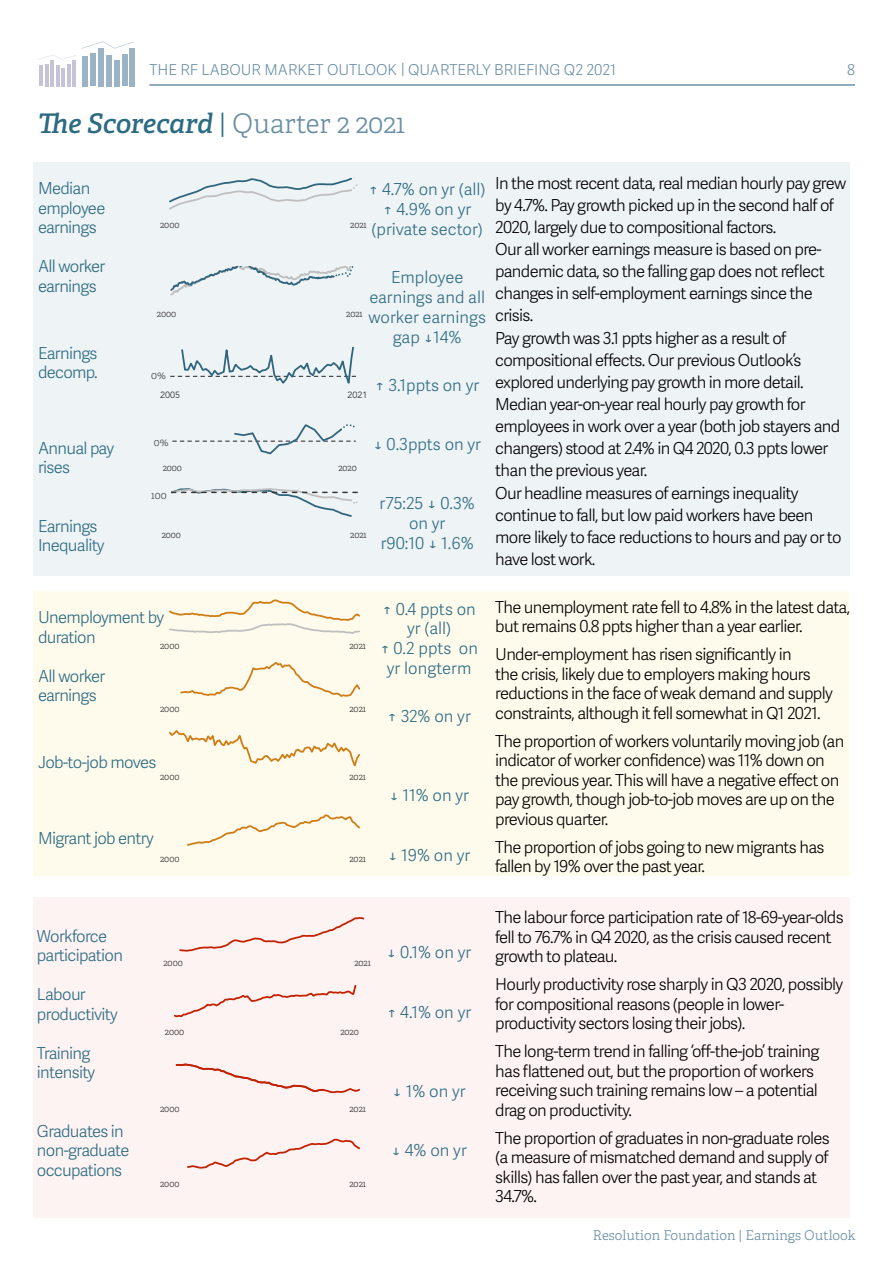
<style>
.page{position:relative;width:893px;height:1263px;background:#fff}
.page>*{position:absolute;margin:0;border:0;box-sizing:border-box;transform-origin:0 0}
.t1{font:italic 600 27px "Adelle";letter-spacing:-.005em;color:#2c6b82}
.t2{font:16.5px/19.5px "Adelle Sans Lt";letter-spacing:-.04em;color:#000}
.t3{font:16.5px/19.5px "Adelle Sans Lt";letter-spacing:-.04em;color:#2c6b82}
.t4{font:16.5px/19.8px "Adelle Sans Lt";color:#2e6c83;text-align:center}
.t5{font:15px "Adelle Sans Lt";color:#6b8fa5}
.t6{font:300 13.5px "Adelle";color:#6b8fa5}
.t7{font:300 10.5px "Adelle";color:#474949}
.t8{font:300 9px "Adelle";color:#333334}
.t9{font:9px "Avenir LT Std";letter-spacing:.005em;color:#333334}
.s1{font-weight:300;font-style:normal}
.s2{font-weight:300;font-style:normal;color:#6b8fa5}
</style>
<div class="page">
<hr style="left:149px;top:84px;width:706px;height:2px;background:#6b8fa5">
<hr style="left:72px;top:60px;width:4px;height:26px;background:#c6c2d7">
<hr style="left:40px;top:66px;width:3px;height:20px;background:#c6c2d7">
<hr style="left:45px;top:64px;width:4px;height:22px;background:#c6c2d7">
<hr style="left:67px;top:64px;width:4px;height:22px;background:#c6c2d7">
<hr style="left:51px;top:60px;width:3px;height:26px;background:#c6c2d7">
<hr style="left:56px;top:65px;width:4px;height:21px;background:#c6c2d7">
<hr style="left:62px;top:68px;width:3px;height:18px;background:#c6c2d7">
<svg style="left:38px;top:55px;width:38px;height:5px"></svg>
<div style="left:130px;top:48px;width:5px;height:38px;background:#9bb3c2"></div>
<div style="left:82px;top:56px;width:6px;height:30px;background:#9bb3c2"></div>
<div style="left:90px;top:54px;width:5px;height:32px;background:#9bb3c2"></div>
<div style="left:122px;top:54px;width:5px;height:32px;background:#9bb3c2"></div>
<div style="left:98px;top:48px;width:5px;height:38px;background:#9bb3c2"></div>
<div style="left:106px;top:55px;width:5px;height:31px;background:#9bb3c2"></div>
<div style="left:114px;top:60px;width:5px;height:26px;background:#9bb3c2"></div>
<svg style="left:81px;top:41px;width:53px;height:8px"></svg>
<div style="left:34px;top:897px;width:816px;height:321px;background:#fdf3f2"></div>
<div style="left:34px;top:591px;width:816px;height:284px;background:#fefbec"></div>
<div style="left:34px;top:162px;width:816px;height:414px;background:#eef3f5"></div>
<svg style="left:170px;top:177px;width:188px;height:33px"></svg>
<svg style="left:170px;top:267px;width:184px;height:29px"></svg>
<svg style="left:170px;top:348px;width:186px;height:36px"></svg>
<svg style="left:172px;top:424px;width:184px;height:31px"></svg>
<svg style="left:171px;top:488px;width:187px;height:29px"></svg>
<svg style="left:170px;top:599px;width:190px;height:35px"></svg>
<svg style="left:180px;top:661px;width:180px;height:36px"></svg>
<svg style="left:170px;top:730px;width:190px;height:36px"></svg>
<svg style="left:187px;top:814px;width:173px;height:32px"></svg>
<svg style="left:179px;top:917px;width:185px;height:35px"></svg>
<svg style="left:187px;top:1138px;width:173px;height:31px"></svg>
<svg style="left:175px;top:985px;width:182px;height:33px"></svg>
<svg style="left:175px;top:1063px;width:185px;height:31px"></svg>
<p class="t5" style="left:149px;top:59px;width:468px">THE RF LABOUR MARKET OUTLOOK | QUARTERLY BRIEFING Q2 2021</p>
<p class="t5" style="left:847px;top:59px;width:9px">8</p>
<h1 class="t1" style="left:38px;top:106px;width:369px">The Scorecard <span class="s1">|</span> <span class="s2">Quarter 2 2021</span></h1>
<p class="t3" style="left:38px;top:178px;width:69px">Median employee earnings</p>
<p class="t3" style="left:38px;top:256px;width:69px">All worker earnings</p>
<p class="t3" style="left:38px;top:342px;width:61px">Earnings decomp.</p>
<p class="t3" style="left:38px;top:437px;width:78px">Annual pay rises</p>
<p class="t3" style="left:38px;top:515px;width:68px">Earnings<br>Inequality</p>
<p class="t4" style="left:369px;top:179px;width:118px">↑ 4.7% on yr (all) ↑ 4.9% on yr (private sector)</p>
<p class="t4" style="left:368px;top:267px;width:119px">Employee earnings and all worker earnings gap ↓14%</p>
<p class="t4" style="left:375px;top:374px;width:105px">↑ 3.1ppts on yr</p>
<p class="t8" style="left:160px;top:219px;width:21px">2000</p>
<p class="t8" style="left:350px;top:219px;width:18px">2021</p>
<p class="t8" style="left:157px;top:308px;width:21px">2000</p>
<p class="t8" style="left:346px;top:308px;width:18px">2021</p>
<p class="t7" style="left:151px;top:368px;width:16px">0%</p>
<p class="t9" style="left:160px;top:390px;width:21px">2005</p>
<p class="t9" style="left:347px;top:390px;width:21px">2021</p>
<p class="t7" style="left:154px;top:436px;width:16px">0%</p>
<p class="t8" style="left:163px;top:462px;width:21px">2000</p>
<p class="t8" style="left:338px;top:462px;width:20px">2020</p>
<p class="t7" style="left:151px;top:489px;width:17px">100</p>
<p class="t8" style="left:162px;top:530px;width:21px">2000</p>
<p class="t8" style="left:350px;top:530px;width:18px">2021</p>
<p class="t4" style="left:373px;top:434px;width:109px">↓ 0.3ppts on yr</p>
<p class="t4" style="left:380px;top:493px;width:97px">r75:25 ↓ 0.3% on yr<br>r90:10 ↓ 1.6%</p>
<p class="t2" style="left:495px;top:171px;width:353px;line-height:22.2px">In the most recent data, real median hourly pay grew by 4.7%. Pay growth picked up in the second half of 2020, largely due to compositional factors.<br>Our all worker earnings measure is based on pre&shy;pandemic data, so the falling gap does not reflect changes in self-employment earnings since the crisis.<br>Pay growth was 3.1 ppts higher as a result of compositional effects. Our previous Outlook’s explored underlying pay growth in more detail.<br>Median year-on-year real hourly pay growth for employees in work over a year (both job stayers and changers) stood at 2.4% in Q4 2020, 0.3 ppts lower than the previous year.<br>Our headline measures of earnings inequality continue to fall, but low paid workers have been more likely to face reductions to hours and pay or to have lost work.</p>
<p class="t3" style="left:38px;top:607px;width:128px">Unemployment by duration</p>
<p class="t3" style="left:38px;top:666px;width:69px">All worker earnings</p>
<p class="t8" style="left:160px;top:641px;width:21px">2000</p>
<p class="t8" style="left:349px;top:641px;width:18px">2021</p>
<p class="t8" style="left:160px;top:703px;width:21px">2000</p>
<p class="t8" style="left:349px;top:703px;width:18px">2021</p>
<p class="t3" style="left:38px;top:752px;width:120px">Job-to-job moves</p>
<p class="t8" style="left:160px;top:772px;width:21px">2000</p>
<p class="t8" style="left:349px;top:772px;width:18px">2021</p>
<p class="t3" style="left:38px;top:828px;width:117px">Migrant job entry</p>
<p class="t8" style="left:160px;top:853px;width:21px">2000</p>
<p class="t8" style="left:349px;top:853px;width:18px">2021</p>
<p class="t4" style="left:380px;top:598px;width:99px">↑ 0.4 ppts on yr (all)<br>↑ 0.2 ppts on yr longterm</p>
<p class="t4" style="left:387px;top:706px;width:85px">↑ 32% on yr</p>
<p class="t4" style="left:389px;top:785px;width:81px">↓ 11% on yr</p>
<p class="t4" style="left:388px;top:844px;width:84px">↓ 19% on yr</p>
<p class="t3" style="left:37px;top:925px;width:87px">Workforce participation</p>
<p class="t3" style="left:37px;top:984px;width:82px">Labour productivity</p>
<p class="t3" style="left:37px;top:1043px;width:60px">Training intensity</p>
<p class="t3" style="left:37px;top:1121px;width:94px">Graduates in non-graduate occupations</p>
<p class="t8" style="left:163px;top:958px;width:21px">2000</p>
<p class="t8" style="left:354px;top:958px;width:18px">2021</p>
<p class="t8" style="left:165px;top:1026px;width:21px">2000</p>
<p class="t8" style="left:340px;top:1026px;width:20px">2020</p>
<p class="t4" style="left:387px;top:942px;width:86px">↓ 0.1% on yr</p>
<p class="t4" style="left:387px;top:1001px;width:86px">↑ 4.1% on yr</p>
<p class="t8" style="left:160px;top:1103px;width:21px">2000</p>
<p class="t8" style="left:349px;top:1103px;width:18px">2021</p>
<p class="t8" style="left:160px;top:1178px;width:21px">2000</p>
<p class="t8" style="left:349px;top:1178px;width:18px">2021</p>
<p class="t4" style="left:393px;top:1080px;width:75px">↓ 1% on yr</p>
<p class="t4" style="left:392px;top:1140px;width:77px">↓ 4% on yr</p>
<p class="t2" style="left:495px;top:596px;width:356px">The unemployment rate fell to 4.8% in the latest data, but remains 0.8 ppts higher than a year earlier.</p>
<p class="t2" style="left:495px;top:644px;width:339px">Under-employment has risen significantly in<br>the crisis, likely due to employers making hours reductions in the face of weak demand and supply constraints, although it fell somewhat in Q1 2021.</p>
<p class="t2" style="left:495px;top:730px;width:351px">The proportion of workers voluntarily moving job (an indicator of worker confidence) was 11% down on the previous year. This will have a negative effect on pay growth, though job-to-job moves are up on the previous quarter.</p>
<p class="t2" style="left:495px;top:836px;width:331px">The proportion of jobs going to new migrants has fallen by 19% over the past year.</p>
<p class="t2" style="left:495px;top:907px;width:350px">The labour force participation rate of 18-69-year-olds fell to 76.7% in Q4 2020, as the crisis caused recent growth to plateau.</p>
<p class="t2" style="left:495px;top:974px;width:350px">Hourly productivity rose sharply in Q3 2020, possibly for compositional reasons (people in lower&shy;productivity sectors losing their jobs).</p>
<p class="t2" style="left:495px;top:1041px;width:326px">The long-term trend in falling ‘off-the-job’ training has flattened out, but the proportion of workers receiving such training remains low – a potential drag on productivity.</p>
<p class="t2" style="left:495px;top:1127px;width:336px">The proportion of graduates in non-graduate roles (a measure of mismatched demand and supply of skills) has fallen over the past year, and stands at 34.7%.</p>
<p class="t6" style="left:593px;top:1227px;width:264px">Resolution Foundation | Earnings Outlook</p>
</div>
